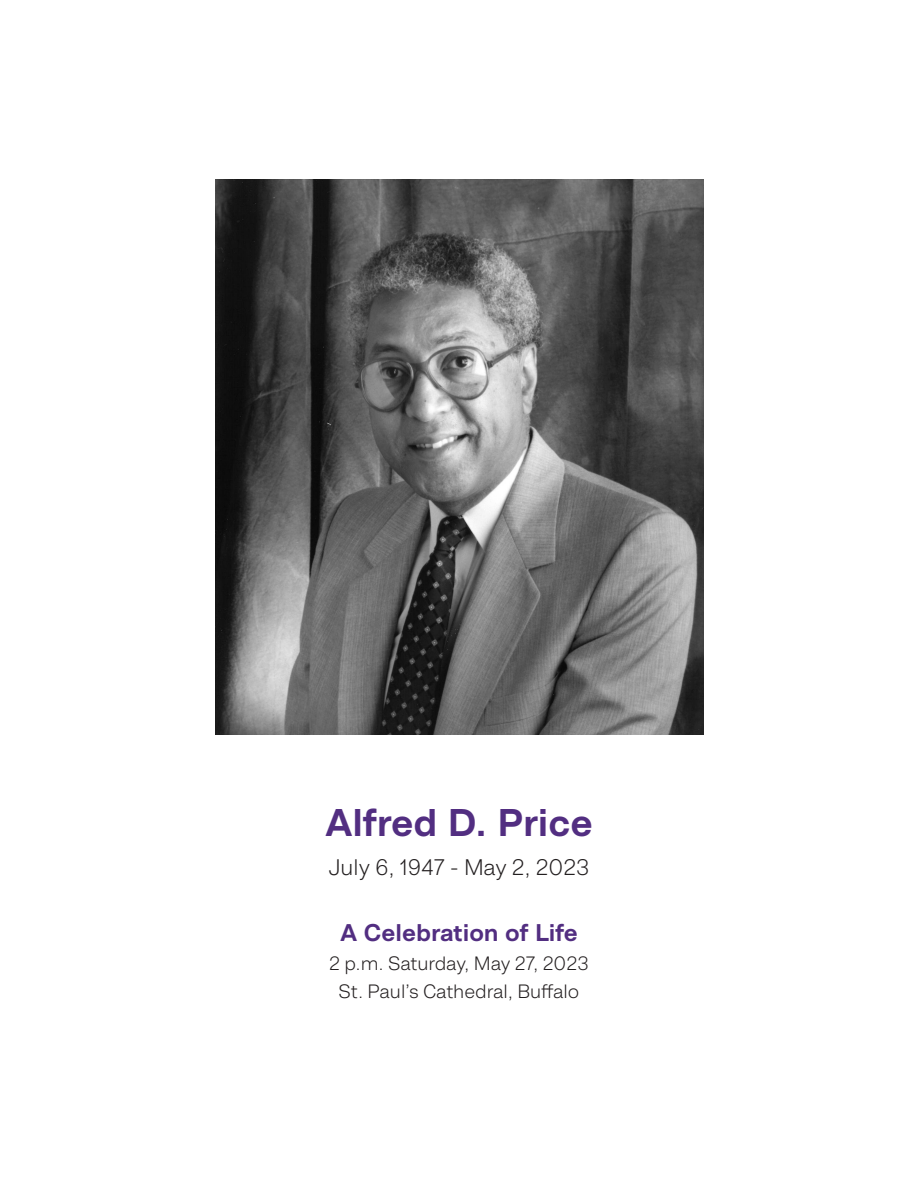
<style>
.page{position:relative;width:918px;height:1188px;background:#fff}
.page>*{position:absolute;margin:0;border:0;box-sizing:border-box;transform-origin:0 0}
.t1{font:700 36px "Montreux C";letter-spacing:-.01em;color:#522e81}
.t2{font:700 22.5px "Montreux C";letter-spacing:-.005em;color:#522e81}
.t3{font:21px "Montreux C";color:#231f20}
.t4{font:18px/28.5px "Montreux C";letter-spacing:-.01em;color:#231f20;text-align:center}
</style>
<div class="page">
<img style="left:216px;top:179px;width:488px;height:556px">
<p class="t1" style="left:325px;top:800px;width:269px">Alfred D. Price</p>
<p class="t3" style="left:328px;top:854px;width:263px">July 6, 1947 - May 2, 2023</p>
<p class="t2" style="left:340px;top:918px;width:239px">A Celebration of Life</p>
<p class="t4" style="left:329px;top:949px;width:261px">2 p.m. Saturday, May 27, 2023<br>St. Paul’s Cathedral, Buffalo</p>
</div>
